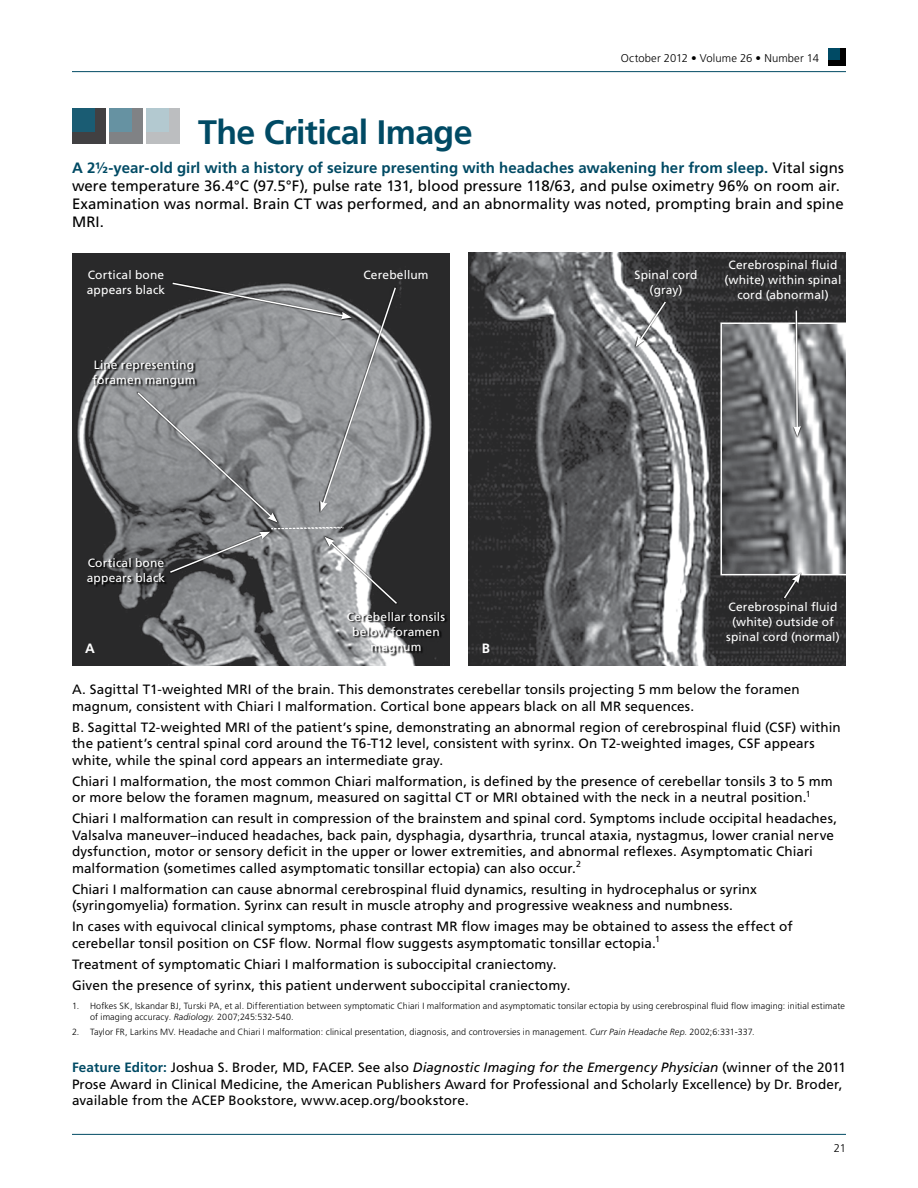
<style>
.page{position:relative;width:918px;height:1188px;background:#fff}
.page>*{position:absolute;margin:0;border:0;box-sizing:border-box;transform-origin:0 0}
.t1{font:700 33.9px "Frutiger LT Std";letter-spacing:-.02em;color:#004a64}
.t2{font:15px/18px "Frutiger LT Std";letter-spacing:.005em;color:#000}
.t3{font:13.5px/16.5px "Frutiger LT Std";letter-spacing:.005em;color:#000}
.t4{font:700 13.5px "Frutiger LT Std";color:#fff}
.t5{font:12px/15px "Frutiger LT Std";letter-spacing:.01em;color:#fff;text-align:center}
.t6{font:300 11.25px "Frutiger LT Std";letter-spacing:.01em;color:#000}
.t7{font:300 9px/10.5px "Frutiger LT Std";letter-spacing:.015em;color:#000}
.s1{font-weight:700;color:#004a64}
.s2{font-style:italic}
</style>
<div class="page">
<div style="left:828px;top:48px;width:18px;height:18px;background:#000"></div>
<div style="left:828px;top:48px;width:12px;height:12px;background:#004a64"></div>
<hr style="left:72px;top:71px;width:774px;height:1px;background:#004a64">
<hr style="left:72px;top:1134px;width:774px;height:1px;background:#004a64">
<div style="left:146px;top:108px;width:34px;height:36px;background:#bcbec0"></div>
<div style="left:146px;top:108px;width:23px;height:24px;background:#b3c9d0"></div>
<div style="left:109px;top:108px;width:34px;height:36px;background:#808285"></div>
<div style="left:109px;top:108px;width:23px;height:24px;background:#6692a2"></div>
<div style="left:72px;top:108px;width:34px;height:36px;background:#414042"></div>
<div style="left:72px;top:108px;width:23px;height:24px;background:#1a5c73"></div>
<img style="left:72px;top:254px;width:378px;height:412px">
<img style="left:468px;top:252px;width:378px;height:414px">
<div style="left:171px;top:281px;width:182px;height:40px;background:#29292a"></div>
<svg style="left:348px;top:612px;width:100px;height:44px;background:#636364"></svg>
<svg style="left:87px;top:558px;width:49px;height:29px"></svg>
<svg style="left:93px;top:360px;width:43px;height:29px"></svg>
<svg style="left:136px;top:282px;width:263px;height:323px;background:#828486"></svg>
<svg style="left:635px;top:300px;width:32px;height:48px"></svg>
<svg style="left:636px;top:300px;width:31px;height:47px"></svg>
<svg style="left:720px;top:309px;width:126px;height:291px;background:#7b7c7e"></svg>
<h1 class="t1" style="left:198px;top:112px;width:276px">The Critical Image</h1>
<p class="t6" style="left:621px;top:52px;width:200px">October 2012 • Volume 26 • Number 14</p>
<p class="t2" style="left:72px;top:159px;width:773px"><span class="s1">A 2½-year-old girl with a history of seizure presenting with headaches awakening her from sleep.</span> Vital signs were temperature 36.4°C (97.5°F), pulse rate 131, blood pressure 118/63, and pulse oximetry 96% on room air.<br>Examination was normal. Brain CT was performed, and an abnormality was noted, prompting brain and spine MRI.</p>
<p class="t5" style="left:87px;top:267px;width:80px;text-align:left">Cortical bone appears black</p>
<p class="t5" style="left:363px;top:267px;width:67px">Cerebellum</p>
<p class="t5" style="left:93px;top:357px;width:104px;text-align:left">Line representing foramen mangum</p>
<p class="t5" style="left:87px;top:555px;width:80px;text-align:left">Cortical bone appears black</p>
<p class="t5" style="left:347px;top:609px;width:100px">Cerebellar tonsils below foramen magnum</p>
<p class="t4" style="left:85px;top:640px;width:11px">A</p>
<p class="t4" style="left:482px;top:640px;width:10px">B</p>
<p class="t5" style="left:635px;top:267px;width:64px">Spinal cord (gray)</p>
<p class="t5" style="left:725px;top:257px;width:118px">Cerebrospinal fluid (white) within spinal cord (abnormal)</p>
<p class="t5" style="left:726px;top:599px;width:115px">Cerebrospinal fluid (white) outside of spinal cord (normal)</p>
<p class="t3" style="left:72px;top:681px;width:729px">A. Sagittal T1-weighted MRI of the brain. This demonstrates cerebellar tonsils projecting 5 mm below the foramen magnum, consistent with Chiari I malformation. Cortical bone appears black on all MR sequences.</p>
<p class="t3" style="left:72px;top:719px;width:770px">B. Sagittal T2-weighted MRI of the patient’s spine, demonstrating an abnormal region of cerebrospinal fluid (CSF) within the patient’s central spinal cord around the T6-T12 level, consistent with syrinx. On T2-weighted images, CSF appears white, while the spinal cord appears an intermediate gray.</p>
<p class="t3" style="left:72px;top:773px;width:762px">Chiari I malformation, the most common Chiari malformation, is defined by the presence of cerebellar tonsils 3 to 5 mm or more below the foramen magnum, measured on sagittal CT or MRI obtained with the neck in a neutral position.<sup>1</sup></p>
<p class="t3" style="left:72px;top:810px;width:767px">Chiari I malformation can result in compression of the brainstem and spinal cord. Symptoms include occipital headaches, Valsalva maneuver–induced headaches, back pain, dysphagia, dysarthria, truncal ataxia, nystagmus, lower cranial nerve dysfunction, motor or sensory deficit in the upper or lower extremities, and abnormal reflexes. Asymptomatic Chiari malformation (sometimes called asymptomatic tonsillar ectopia) can also occur.<sup>2</sup></p>
<p class="t3" style="left:72px;top:881px;width:686px">Chiari I malformation can cause abnormal cerebrospinal fluid dynamics, resulting in hydrocephalus or syrinx (syringomyelia) formation. Syrinx can result in muscle atrophy and progressive weakness and numbness.</p>
<p class="t3" style="left:72px;top:918px;width:722px">In cases with equivocal clinical symptoms, phase contrast MR flow images may be obtained to assess the effect of cerebellar tonsil position on CSF flow. Normal flow suggests asymptomatic tonsillar ectopia.<sup>1</sup></p>
<p class="t3" style="left:72px;top:954px;width:500px;line-height:21px">Treatment of symptomatic Chiari I malformation is suboccipital craniectomy.<br>Given the presence of syrinx, this patient underwent suboccipital craniectomy.</p>
<p class="t7" style="left:90px;top:1001px;width:757px;text-indent:-18px">1. Hofkes SK, Iskandar BJ, Turski PA, et al. Differentiation between symptomatic Chiari I malformation and asymptomatic tonsilar ectopia by using cerebrospinal fluid flow imaging: initial estimate of imaging accuracy. <span class="s2">Radiology.</span> 2007;245:532-540.</p>
<p class="t7" style="left:72px;top:1026px;width:684px">2. Taylor FR, Larkins MV. Headache and Chiari I malformation: clinical presentation, diagnosis, and controversies in management. <span class="s2">Curr Pain Headache Rep</span>. 2002;6:331-337.</p>
<p class="t3" style="left:72px;top:1059px;width:776px"><span class="s1">Feature Editor:</span> Joshua S. Broder, MD, FACEP. See also <span class="s2">Diagnostic Imaging for the Emergency Physician</span> (winner of the 2011<br>Prose Award in Clinical Medicine, the American Publishers Award for Professional and Scholarly Excellence) by Dr. Broder, available from the ACEP Bookstore, www.acep.org/bookstore.</p>
<p class="t6" style="left:834px;top:1142px;width:14px">21</p>
</div>
